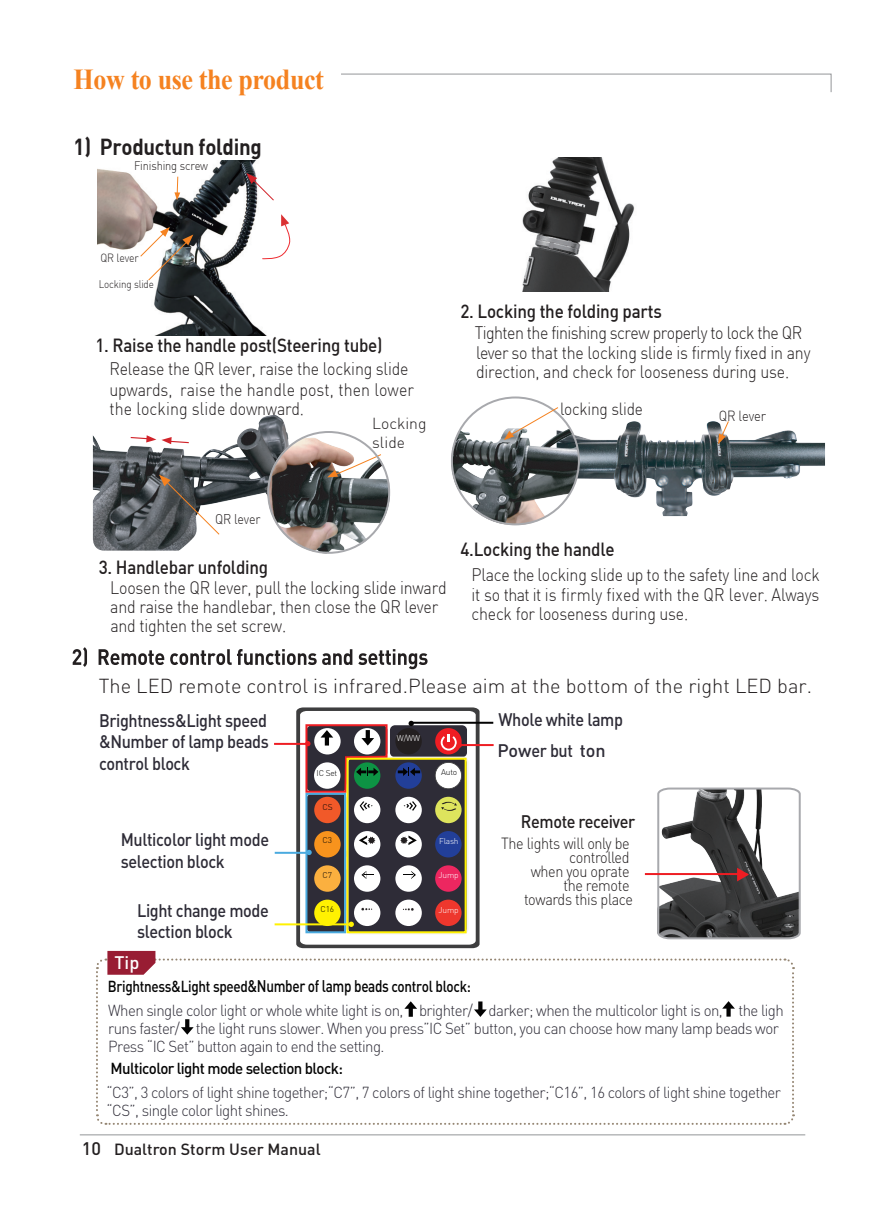
<style>
.page{position:relative;width:874px;height:1225px;background:#fff}
.page>*{position:absolute;margin:0;border:0;box-sizing:border-box;transform-origin:0 0}
.t1{font:700 28.8px "Times New Roman";letter-spacing:-.015em;color:#f58220;scale:.9 1}
.t2{font:22.6px "Dinbol";letter-spacing:-.015em;color:#231f20;scale:.9 1}
.t3{font:300 20px "DIN Pro";color:#231f20}
.t4{font:18.6px "Dinmed";letter-spacing:-.015em;color:#231f20;scale:.91 1}
.t5{font:500 18px/21.6px "DIN";letter-spacing:-.025em;color:#2e2c37;scale:.9 1}
.t6{font:500 18px "DIN";letter-spacing:-.025em;color:#231f20;scale:.9 1}
.t7{font:500 18px "DIN";letter-spacing:-.025em;color:#2e2c37}
.t8{font:500 18px "DIN";color:#fff}
.t9{font:17.8px/19.2px "Dinlig";letter-spacing:-.015em;color:#231f20;scale:.9 1}
.t10{font:17.8px/19.6px "Dinlig";letter-spacing:-.035em;color:#231f20;scale:.9 1}
.t11{font:17.8px/19.2px "Dinlig";letter-spacing:.005em;color:#231f20;scale:.9 1}
.t12{font:17.2px "Dinlig";letter-spacing:-.015em;color:#231f20;scale:.9 1}
.t13{font:300 16px/14px "DIN Pro";letter-spacing:-.025em;color:#231f20;text-align:right;scale:.9 1}
.t14{font:500 16px "DIN";color:#231f20}
.t15{font:300 15.8px/18px "DIN Pro";letter-spacing:-.04em;color:#2e2c37;scale:.95 1}
.t16{font:500 15.8px "DIN";letter-spacing:-.035em;color:#030303;scale:.86 1}
.t17{font:500 15.8px "DIN";letter-spacing:-.035em;color:#030303;scale:.95 1}
.t18{font:15.6px/18.8px "Dinlig";color:#231f20}
.t19{font:14.4px "Dinlig";letter-spacing:-.015em;color:#231f20;scale:.9 1}
.t20{font:13.8px "Dinlig";letter-spacing:-.015em;color:#231f20;scale:.9 1}
.t21{font:12.2px "Dinlig";letter-spacing:-.015em;color:#231f20;scale:.9 1}
.t22{font:11.8px "Dinlig";letter-spacing:-.015em;color:#231f20;scale:.9 1}
.t23{font:10.8px "Dinlig";letter-spacing:-.015em;color:#231f20;scale:.9 1}
.t24{font:300 8.4px "DIN Pro";letter-spacing:-.025em;color:#030303}
.t25{font:300 8.4px "DIN Pro";letter-spacing:-.025em;color:#fff}
.s1{font-size:16.6px}
.s2{font-size:18px}
</style>
<div class="page">
<img style="left:522px;top:157px;width:113px;height:135px">
<hr style="left:80px;top:1134px;width:724px;height:1px;background:#939598">
<img style="left:578px;top:421px;width:246px;height:95px">
<svg style="left:717px;top:421px;width:12px;height:23px"></svg>
<img style="left:93px;top:414px;width:218px;height:136px">
<svg style="left:159px;top:474px;width:61px;height:62px"></svg>
<img style="left:97px;top:161px;width:169px;height:174px">
<svg style="left:246px;top:173px;width:28px;height:29px"></svg>
<svg style="left:139px;top:227px;width:54px;height:54px"></svg>
<svg style="left:174px;top:177px;width:6px;height:23px"></svg>
<svg style="left:129px;top:435px;width:61px;height:9px"></svg>
<img style="left:267px;top:431px;width:122px;height:122px;border-radius:61px">
<img style="left:453px;top:402px;width:125px;height:123px">
<svg style="left:341px;top:73px;width:490px;height:19px"></svg>
<svg style="left:327px;top:453px;width:55px;height:24px"></svg>
<svg style="left:73px;top:647px;width:354px;height:22px"></svg>
<svg style="left:296px;top:707px;width:183px;height:241px;background:#585858"></svg>
<hr style="left:459px;top:744px;width:34px;height:2px;background:#ee1d23">
<hr style="left:412px;top:722px;width:81px;height:2px;background:#030303">
<hr style="left:274px;top:743px;width:34px;height:2px;background:#ee1d23">
<hr style="left:274px;top:923px;width:77px;height:2px;background:#fff101">
<svg style="left:300px;top:711px;width:175px;height:233px"></svg>
<hr style="left:274px;top:852px;width:36px;height:2px;background:#4aaadf">
<svg style="left:96px;top:951px;width:698px;height:174px"></svg>
<svg style="left:261px;top:214px;width:30px;height:46px"></svg>
<div style="left:267px;top:431px;width:123px;height:123px;border:2px solid #a8a9ad;border-radius:50%"></div>
<svg style="left:503px;top:406px;width:56px;height:34px"></svg>
<hr style="left:644px;top:873px;width:103px;height:2px;background:#ee1d23">
<svg style="left:656px;top:787px;width:145px;height:153px"></svg>
<h1 class="t1" style="left:74px;top:59px;width:279px">How to use the product</h1>
<h2 class="t2" style="left:74px;top:132px;width:210px">1) Productun folding</h2>
<p class="t21" style="left:134px;top:158px;width:84px">Finishing screw</p>
<p class="t22" style="left:100px;top:250px;width:44px">QR lever</p>
<p class="t23" style="left:99px;top:277px;width:63px">Locking slide</p>
<p class="t4" style="left:460px;top:299px;width:223px">2. Locking the folding parts</p>
<p class="t10" style="left:474px;top:323px;width:374px">Tighten the finishing screw properly to lock the QR lever so that the locking slide is firmly fixed in any</p>
<p class="t4" style="left:95px;top:334px;width:317px">1. Raise the handle post(Steering tube)</p>
<p class="t9" style="left:109px;top:359px;width:333px">Release the QR lever, raise the locking slide</p>
<p class="t9" style="left:476px;top:362px;width:349px">direction, and check for looseness during use.</p>
<p class="t11" style="left:109px;top:380px;width:340px">upwards, raise the handle post, then lower the locking slide downward.</p>
<p class="t12" style="left:559px;top:398px;width:94px">locking slide</p>
<p class="t19" style="left:718px;top:407px;width:54px">QR lever</p>
<p class="t18" style="left:372px;top:414px;width:56px">Locking slide</p>
<p class="t20" style="left:215px;top:511px;width:52px">QR lever</p>
<p class="t4" style="left:99px;top:555px;width:188px">3. Handlebar unfolding</p>
<p class="t9" style="left:110px;top:577px;width:375px">Loosen the QR lever, pull the locking slide inward and raise the handlebar, then close the QR lever and tighten the set screw.</p>
<p class="t4" style="left:460px;top:537px;width:171px">4.Locking the handle</p>
<p class="t9" style="left:471px;top:565px;width:388px;text-align:justify">Place the locking slide up to the safety line and lock it so that it is firmly fixed with the QR lever. Always check for looseness during use.</p>
<p class="t3" style="left:99px;top:672px;width:714px">The LED remote control is infrared.Please aim at the bottom of the right LED bar.</p>
<p class="t25" style="left:396px;top:732px;width:25px">W/WW</p>
<p class="t5" style="left:99px;top:708px;width:188px">Brightness&amp;Light speed</p>
<p class="t5" style="left:498px;top:708px;width:140px">Whole white lamp</p>
<p class="t5" style="left:99px;top:730px;width:190px">&amp;Number of lamp beads control block</p>
<p class="t7" style="left:497px;top:738px;width:110px">Power but ton</p>
<p class="t24" style="left:441px;top:766px;width:18px">Auto</p>
<p class="t24" style="left:316px;top:767px;width:22px">IC Set</p>
<p class="t24" style="left:322px;top:801px;width:12px">CS</p>
<p class="t24" style="left:322px;top:834px;width:11px">C3</p>
<p class="t24" style="left:322px;top:869px;width:11px">C7</p>
<p class="t6" style="left:520px;top:810px;width:128px">Remote receiver</p>
<p class="t13" style="left:501px;top:835px;width:148px">The lights will only be controlled<br>when you oprate<br>the remote<br>towards this place</p>
<p class="t5" style="left:121px;top:828px;width:166px">Multicolor light mode selection block</p>
<p class="t25" style="left:439px;top:835px;width:21px">Flash</p>
<p class="t25" style="left:438px;top:869px;width:22px">Jump</p>
<p class="t25" style="left:438px;top:904px;width:22px">Jump</p>
<p class="t5" style="left:137px;top:898px;width:148px">Light change mode slection block</p>
<p class="t24" style="left:320px;top:903px;width:15px">C16</p>
<p class="t8" style="left:114px;top:950px;width:26px">Tip</p>
<p class="t16" style="left:108px;top:975px;width:423px">Brightness&amp;Light speed<span class="s1">&amp;Number of lamp beads</span> control block:</p>
<p class="t15" style="left:108px;top:1000px;width:712px">When single color light or whole white light is on, brighter/ darker; when the multicolor light is on, the ligh runs faster/ the light runs slower. When you press”IC Set” button, you can choose how many lamp beads wor<br>Press “IC Set” button again to end the setting.</p>
<p class="t17" style="left:110px;top:1057px;width:246px">Multicolor light mode selection block:</p>
<p class="t15" style="left:106px;top:1082px;width:711px">“C3”, 3 colors of light shine together;“C7”, 7 colors of light shine together;“C16”, 16 colors of light shine together “CS”, single color light shines.</p>
<p class="t14" style="left:82px;top:1138px;width:240px"><span class="s2">10</span> Dualtron Storm User Manual</p>
</div>
